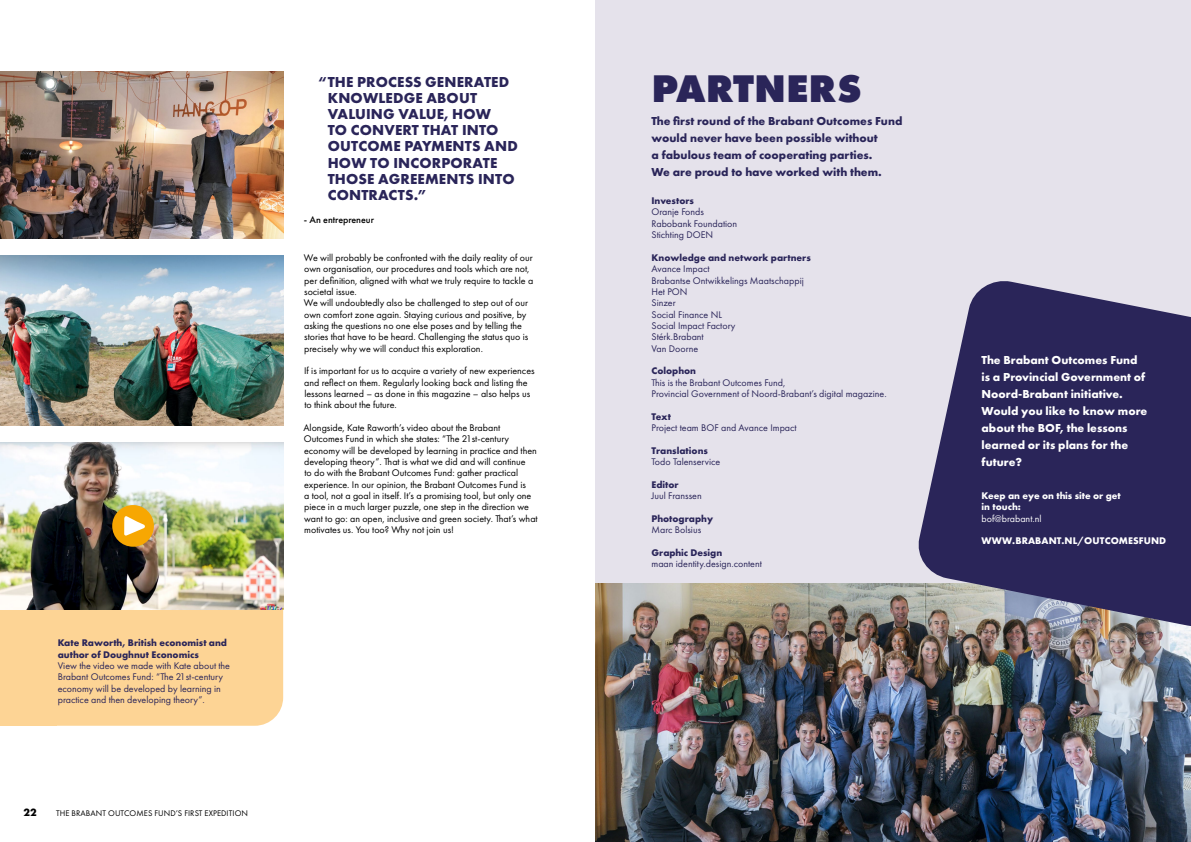
<style>
.page{position:relative;width:1191px;height:842px;background:#fff}
.page>*{position:absolute;margin:0;border:0;box-sizing:border-box;transform-origin:0 0}
.BOF_title{font:800 40px "Futura PT";color:#2a2559}
.BOF_body{font:700 15px/16.2px "Futura PT";letter-spacing:.01em;color:#2a2559}
.BOF_intro{font:700 12px/17px "Futura PT";color:#fff}
.BOF_intro-2{font:700 12px/17px "Futura PT";color:#2a2559}
.t1{font:700 11px "Futura PT";color:#000}
.BOF_body-2{font:10px/11.3px "Futura PT";color:#000}
.BOF_body-3{font:10px/11.3px "Futura PT";color:#2a2559}
.BOF_body-4{font:700 10px/11.3px "Futura PT";color:#2a2559}
.BOF_body-5{font:700 10px/11.3px "Futura PT";color:#fff}
.BOF_tussenkop{font:700 10px "Futura PT";letter-spacing:.01em;color:#fff}
.BOF_body-6{font:500 10px "Futura PT";color:#000}
.BOF_body-7{font:10px "Futura PT";color:#fff}
.BOF_tussenkop-2{font:700 10px "Futura PT";color:#2a2559}
.t2{font:8.5px "Futura PT";letter-spacing:.01em;color:#000}
</style>
<div class="page">
<img style="left:0;top:71px;width:283px;height:167px">
<img style="left:0;top:255px;width:283px;height:170px">
<div style="left:0;top:607px;width:56px;height:119px;background:#fdd495"></div>
<div style="left:35px;top:609px;width:248px;height:117px;background:#fdd495"></div>
<img style="left:0;top:442px;width:283px;height:167px">
<div style="left:112px;top:505px;width:42px;height:42px;background:#f7a702;border-radius:50%"></div>
<svg style="left:124px;top:516px;width:21px;height:20px"></svg>
<div style="left:595px;top:0;width:596px;height:842px;background:#e5e2eb"></div>
<img style="left:595px;top:583px;width:596px;height:259px">
<svg style="left:915px;top:281px;width:276px;height:348px;background:#4f4b74"></svg>
<p class="BOF_body-4" style="left:58px;top:637px;width:171px">Kate Raworth, British economist and author of Doughnut Economics</p>
<p class="BOF_body-3" style="left:58px;top:660px;width:174px">View the video we made with Kate about the Brabant Outcomes Fund: “The 21st-century economy will be developed by learning in practice and then developing theory”.</p>
<p class="t1" style="left:24px;top:806px;width:15px">22</p>
<p class="t2" style="left:56px;top:809px;width:193px">THE BRABANT OUTCOMES FUND’S FIRST EXPEDITION</p>
<p class="BOF_body" style="left:328px;top:73px;width:191px;text-indent:-10px">“THE PROCESS GENERATED<br>KNOWLEDGE ABOUT<br>VALUING VALUE, HOW<br>TO CONVERT THAT INTO<br>OUTCOME PAYMENTS AND<br>HOW TO INCORPORATE<br>THOSE AGREEMENTS INTO<br>CONTRACTS.”</p>
<p class="BOF_body-6" style="left:304px;top:213px;width:72px">- An entrepreneur</p>
<p class="BOF_body-2" style="left:304px;top:252px;width:231px">We will probably be confronted with the daily reality of our own organisation, our procedures and tools which are not, per definition, aligned with what we truly require to tackle a societal issue.</p>
<p class="BOF_body-2" style="left:304px;top:297px;width:226px">We will undoubtedly also be challenged to step out of our own comfort zone again. Staying curious and positive, by asking the questions no one else poses and by telling the stories that have to be heard. Challenging the status quo is precisely why we will conduct this exploration.</p>
<p class="BOF_body-2" style="left:304px;top:365px;width:232px">If is important for us to acquire a variety of new experiences and reflect on them. Regularly looking back and listing the lessons learned – as done in this magazine – also helps us to think about the future.</p>
<p class="BOF_body-2" style="left:303px;top:422px;width:236px">Alongside, Kate Raworth’s video about the Brabant Outcomes Fund in which she states: “The 21st-century economy will be developed by learning in practice and then developing theory”. That is what we did and will continue<br>to do with the Brabant Outcomes Fund: gather practical experience. In our opinion, the Brabant Outcomes Fund is<br>a tool, not a goal in itself. It’s a promising tool, but only one piece in a much larger puzzle, one step in the direction we want to go: an open, inclusive and green society. That’s what motivates us. You too? Why not join us!</p>
<h1 class="BOF_title" style="left:651px;top:63px;width:212px">PARTNERS</h1>
<h4 class="BOF_intro-2" style="left:651px;top:112px;width:252px">The first round of the Brabant Outcomes Fund would never have been possible without<br>a fabulous team of cooperating parties.<br>We are proud to have worked with them.</h4>
<h5 class="BOF_tussenkop-2" style="left:651px;top:194px;width:44px">Investors</h5>
<p class="BOF_body-3" style="left:651px;top:206px;width:54px">Oranje Fonds</p>
<p class="BOF_body-3" style="left:651px;top:218px;width:87px">Rabobank Foundation</p>
<p class="BOF_body-3" style="left:651px;top:229px;width:63px">Stichting DOEN</p>
<p class="BOF_body-4" style="left:651px;top:252px;width:161px">Knowledge and network partners</p>
<p class="BOF_body-3" style="left:651px;top:263px;width:60px">Avance Impact</p>
<p class="BOF_body-3" style="left:651px;top:274px;width:154px">Brabantse Ontwikkelings Maatschappij</p>
<p class="BOF_body-3" style="left:651px;top:286px;width:38px">Het PON</p>
<p class="BOF_body-3" style="left:651px;top:297px;width:26px">Sinzer</p>
<p class="BOF_body-3" style="left:651px;top:308px;width:72px">Social Finance NL</p>
<p class="BOF_body-3" style="left:651px;top:320px;width:86px">Social Impact Factory</p>
<p class="BOF_body-3" style="left:651px;top:331px;width:54px">Stérk.Brabant</p>
<p class="BOF_body-3" style="left:651px;top:342px;width:48px">Van Doorne</p>
<p class="BOF_body-4" style="left:651px;top:365px;width:46px">Colophon</p>
<p class="BOF_body-3" style="left:651px;top:376px;width:237px">This is the Brabant Outcomes Fund,<br>Provincial Government of Noord-Brabant’s digital magazine.</p>
<p class="BOF_body-4" style="left:651px;top:410px;width:21px">Text</p>
<p class="BOF_body-3" style="left:651px;top:422px;width:147px">Project team BOF and Avance Impact</p>
<p class="BOF_body-4" style="left:651px;top:444px;width:58px">Translations</p>
<p class="BOF_body-3" style="left:651px;top:456px;width:70px">Todo Talenservice</p>
<p class="BOF_body-4" style="left:651px;top:478px;width:29px">Editor</p>
<p class="BOF_body-3" style="left:651px;top:490px;width:52px">Juul Franssen</p>
<p class="BOF_body-4" style="left:651px;top:512px;width:63px">Photography</p>
<p class="BOF_body-3" style="left:651px;top:524px;width:51px">Marc Bolsius</p>
<p class="BOF_body-4" style="left:651px;top:546px;width:72px">Graphic Design</p>
<p class="BOF_body-3" style="left:651px;top:558px;width:112px">maan identity.design.content</p>
<h4 class="BOF_intro" style="left:981px;top:351px;width:165px">The Brabant Outcomes Fund is a Provincial Government of<br>Noord-Brabant initiative.</h4>
<h4 class="BOF_intro" style="left:981px;top:402px;width:167px">Would you like to know more about the BOF, the lessons learned or its plans for the future?</h4>
<p class="BOF_body-5" style="left:981px;top:490px;width:141px">Keep an eye on this site or get in touch:</p>
<p class="BOF_body-7" style="left:981px;top:512px;width:61px">bof@brabant.nl</p>
<h5 class="BOF_tussenkop" style="left:981px;top:534px;width:186px">WWW.BRABANT.NL/OUTCOMESFUND</h5>
</div>
